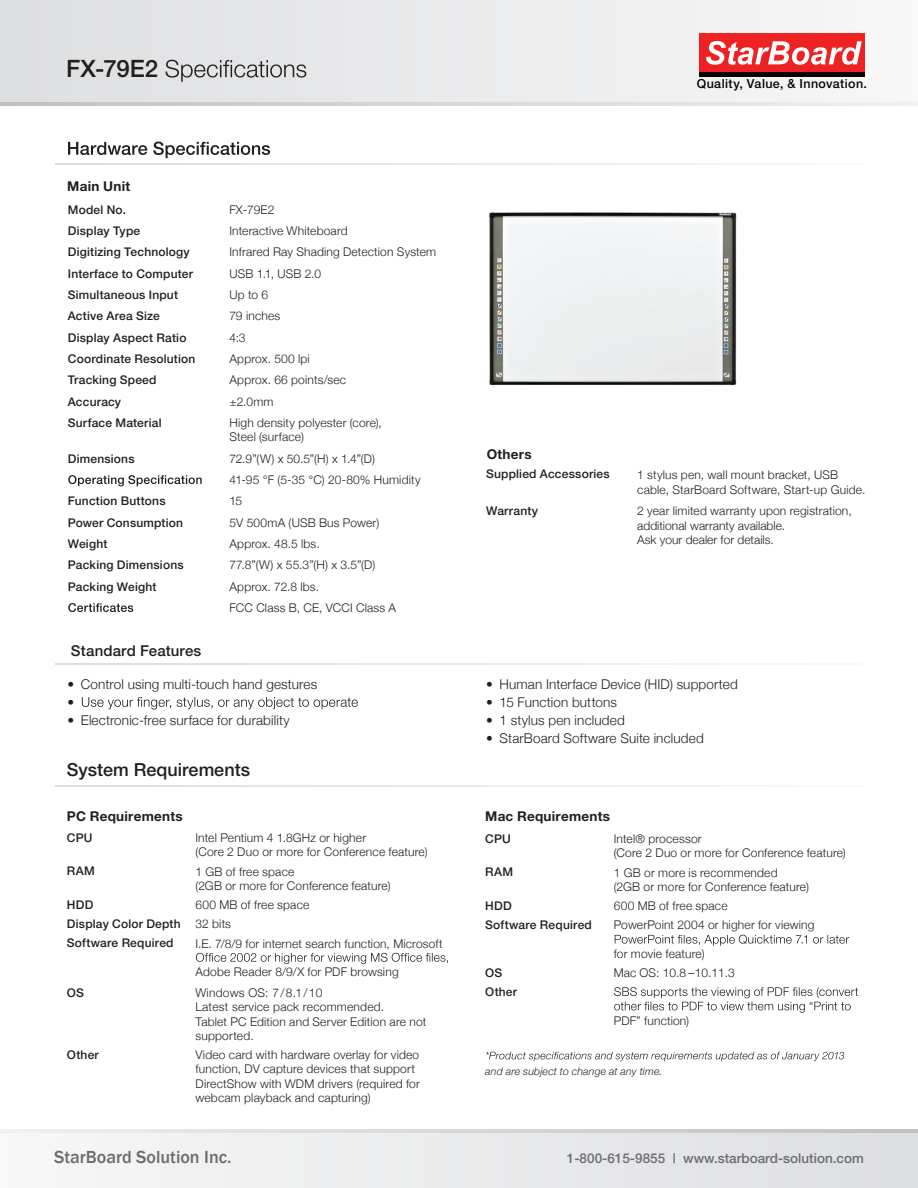
<style>
.page{position:relative;width:918px;height:1188px;background:#fff}
.page>*{position:absolute;margin:0;border:0;box-sizing:border-box;transform-origin:0 0}
.t1{font:500 24px "Helvetica Neue";letter-spacing:-.005em;color:#231f20}
.t2{font:500 18px "Franklin Gothic";color:#6c6d70}
.t3{font:500 18px "Helvetica Neue";color:#231f20}
.t4{font:500 15px "Helvetica Neue";letter-spacing:.01em;color:#231f20}
.t5{font:300 13.5px/18px "Helvetica Neue";letter-spacing:.01em;color:#231f20}
.t6{font:700 13.5px "Helvetica Neue";letter-spacing:.02em;color:#231f20}
.t7{font:500 13.5px "Helvetica Neue";color:#6c6d70}
.t8{font:500 12.45px "Helvetica Neue";letter-spacing:.03em;color:#080302}
.t9{font:300 12px/14.4px "Helvetica Neue";letter-spacing:.015em;color:#231f20}
.t10{font:500 12px/19px "Helvetica Neue";letter-spacing:.015em;color:#231f20}
.t11{font:italic 300 10.5px "Helvetica Neue";letter-spacing:.015em;color:#231f20}
.s1{font-weight:300}
</style>
<div class="page">
<div style="left:0;top:1133px;width:918px;height:55px;background:#eaebec"></div>
<svg style="left:0;top:1129px;width:918px;height:4px;background:#d7d7d9"></svg>
<div style="left:0;top:0;width:918px;height:102px;background:#eaeaeb"></div>
<svg style="left:0;top:102px;width:918px;height:4px;background:#d7d7d9"></svg>
<img style="left:489px;top:212px;width:248px;height:174px">
<svg style="left:615px;top:935px;width:234px;height:11px"></svg>
<svg style="left:614px;top:987px;width:244px;height:26px"></svg>
<svg style="left:486px;top:1052px;width:358px;height:9px"></svg>
<svg style="left:196px;top:953px;width:252px;height:11px"></svg>
<hr style="left:55px;top:163px;width:810px;height:2px;background:#dcdddf">
<hr style="left:55px;top:785px;width:810px;height:2px;background:#dcdddf">
<svg style="left:68px;top:142px;width:202px;height:16px"></svg>
<svg style="left:166px;top:60px;width:140px;height:22px"></svg>
<svg style="left:68px;top:475px;width:134px;height:11px"></svg>
<svg style="left:68px;top:603px;width:65px;height:9px"></svg>
<svg style="left:82px;top:697px;width:276px;height:12px"></svg>
<hr style="left:55px;top:663px;width:810px;height:2px;background:#dcdddf">
<div style="left:699px;top:33px;width:166px;height:39px;background:#ee2123"></div>
<div style="left:699px;top:72px;width:166px;height:5px;background:#080302"></div>
<svg style="left:706px;top:41px;width:156px;height:24px"></svg>
<svg style="left:494px;top:214px;width:15px;height:2px"></svg>
<h1 class="t1" style="left:66px;top:54px;width:94px">FX-79E2</h1>
<p class="t6" style="left:67px;top:177px;width:64px">Main Unit</p>
<p class="t10" style="left:68px;top:200px;width:60px">Model No.</p>
<p class="t9" style="left:229px;top:202px;width:46px">FX-79E2</p>
<p class="t10" style="left:68px;top:221px;width:74px">Display Type</p>
<p class="t9" style="left:229px;top:223px;width:120px">Interactive Whiteboard</p>
<p class="t10" style="left:68px;top:242px;width:123px">Digitizing Technology</p>
<p class="t9" style="left:229px;top:245px;width:208px">Infrared Ray Shading Detection System</p>
<p class="t10" style="left:68px;top:264px;width:127px">Interface to Computer</p>
<p class="t9" style="left:229px;top:266px;width:93px">USB 1.1, USB 2.0</p>
<p class="t10" style="left:68px;top:285px;width:112px">Simultaneous Input</p>
<p class="t9" style="left:229px;top:287px;width:40px">Up to 6</p>
<p class="t10" style="left:68px;top:306px;width:94px">Active Area Size</p>
<p class="t9" style="left:229px;top:309px;width:52px">79 inches</p>
<p class="t10" style="left:68px;top:328px;width:120px">Display Aspect Ratio</p>
<p class="t9" style="left:229px;top:330px;width:18px">4:3</p>
<p class="t10" style="left:68px;top:349px;width:129px">Coordinate Resolution</p>
<p class="t9" style="left:229px;top:351px;width:82px">Approx. 500 lpi</p>
<p class="t10" style="left:68px;top:370px;width:90px">Tracking Speed</p>
<p class="t9" style="left:229px;top:373px;width:118px">Approx. 66 points/sec</p>
<p class="t10" style="left:68px;top:392px;width:55px">Accuracy</p>
<p class="t9" style="left:229px;top:394px;width:46px">±2.0mm</p>
<p class="t10" style="left:68px;top:413px;width:95px">Surface Material</p>
<p class="t9" style="left:229px;top:415px;width:154px">High density polyester (core),<br>Steel (surface)</p>
<p class="t10" style="left:68px;top:449px;width:68px">Dimensions</p>
<p class="t9" style="left:229px;top:448px;width:193px;line-height:21.3px">72.9”(W) x 50.5”(H) x 1.4”(D)<br>41-95 °F (5-35 °C) 20-80% Humidity</p>
<p class="t10" style="left:68px;top:491px;width:99px">Function Buttons</p>
<p class="t9" style="left:229px;top:494px;width:14px">15</p>
<p class="t10" style="left:68px;top:513px;width:117px">Power Consumption</p>
<p class="t9" style="left:229px;top:515px;width:151px">5V 500mA (USB Bus Power)</p>
<p class="t10" style="left:68px;top:534px;width:41px">Weight</p>
<p class="t9" style="left:229px;top:536px;width:92px">Approx. 48.5 lbs.</p>
<p class="t10" style="left:68px;top:555px;width:117px">Packing Dimensions</p>
<p class="t9" style="left:229px;top:558px;width:147px">77.8”(W) x 55.3”(H) x 3.5”(D)</p>
<p class="t10" style="left:68px;top:577px;width:90px">Packing Weight</p>
<p class="t9" style="left:229px;top:576px;width:168px;line-height:21.3px">Approx. 72.8 lbs.<br>FCC Class B, CE, VCCI Class A</p>
<p class="t4" style="left:71px;top:642px;width:132px">Standard Features</p>
<p class="t5" style="left:67px;top:675px;width:251px">• Control using multi-touch hand gestures •</p>
<p class="t5" style="left:67px;top:711px;width:224px">• Electronic-free surface for durability</p>
<h2 class="t3" style="left:67px;top:759px;width:185px">System Requirements</h2>
<p class="t6" style="left:67px;top:808px;width:117px">PC Requirements</p>
<p class="t10" style="left:67px;top:828px;width:27px">CPU</p>
<p class="t9" style="left:196px;top:830px;width:234px">Intel Pentium 4 1.8GHz or higher<br>(Core 2 Duo or more for Conference feature)</p>
<p class="t10" style="left:67px;top:862px;width:29px">RAM</p>
<p class="t9" style="left:196px;top:864px;width:197px">1 GB of free space<br>(2GB or more for Conference feature)</p>
<p class="t10" style="left:67px;top:895px;width:28px">HDD</p>
<p class="t10" style="left:67px;top:895px;width:244px;text-indent:129px"><span class="s1">600 MB of free space<br></span>Display Color Depth <span class="s1">32 bits<br></span>Software Required</p>
<p class="t9" style="left:196px;top:936px;width:249px">I.E. 7/8/9 for internet search function, Microsoft</p>
<p class="t9" style="left:196px;top:964px;width:205px">Adobe Reader 8/9/X for PDF browsing</p>
<p class="t10" style="left:67px;top:983px;width:19px">OS</p>
<p class="t9" style="left:196px;top:985px;width:232px">Windows OS: 7/8.1/10<br>Latest service pack recommended.<br>Tablet PC Edition and Server Edition are not supported.</p>
<p class="t10" style="left:67px;top:1045px;width:33px">Other</p>
<p class="t9" style="left:196px;top:1048px;width:226px">Video card with hardware overlay for video function, DV capture devices that support DirectShow with WDM drivers (required for webcam playback and capturing)</p>
<p class="t8" style="left:697px;top:76px;width:172px">Quality, Value, &amp; Innovation.</p>
<p class="t6" style="left:487px;top:446px;width:47px">Others</p>
<p class="t10" style="left:486px;top:464px;width:125px">Supplied Accessories</p>
<p class="t9" style="left:637px;top:466px;width:230px;line-height:15.6px">1 stylus pen, wall mount bracket, USB cable, StarBoard Software, Start-up Guide.</p>
<p class="t10" style="left:486px;top:501px;width:53px">Warranty</p>
<p class="t9" style="left:637px;top:504px;width:216px">2 year limited warranty upon registration, additional warranty available.<br>Ask your dealer for details.</p>
<p class="t5" style="left:486px;top:675px;width:253px">• Human Interface Device (HID) supported</p>
<p class="t5" style="left:486px;top:693px;width:132px">• 15 Function buttons</p>
<p class="t5" style="left:486px;top:711px;width:140px">• 1 stylus pen included</p>
<p class="t5" style="left:486px;top:729px;width:219px">• StarBoard Software Suite included</p>
<p class="t6" style="left:485px;top:808px;width:126px">Mac Requirements</p>
<p class="t10" style="left:485px;top:829px;width:27px">CPU</p>
<p class="t9" style="left:614px;top:831px;width:234px">Intel® processor<br>(Core 2 Duo or more for Conference feature)</p>
<p class="t10" style="left:485px;top:863px;width:29px">RAM</p>
<p class="t9" style="left:614px;top:865px;width:197px">1 GB or more is recommended<br>(2GB or more for Conference feature)</p>
<p class="t10" style="left:485px;top:896px;width:28px">HDD</p>
<p class="t9" style="left:614px;top:898px;width:115px">600 MB of free space</p>
<p class="t10" style="left:485px;top:915px;width:108px">Software Required</p>
<p class="t9" style="left:614px;top:918px;width:202px">PowerPoint 2004 or higher for viewing</p>
<p class="t9" style="left:614px;top:946px;width:92px">for movie feature)</p>
<p class="t10" style="left:485px;top:963px;width:19px">OS</p>
<p class="t9" style="left:614px;top:965px;width:122px">Mac OS: 10.8 –10.11.3</p>
<p class="t10" style="left:485px;top:982px;width:33px">Other</p>
<p class="t9" style="left:614px;top:1013px;width:77px">PDF” function)</p>
<p class="t11" style="left:485px;top:1065px;width:179px">and are subject to change at any time.</p>
<h2 class="t2" style="left:54px;top:1146px;width:179px">StarBoard Solution Inc.</h2>
<p class="t7" style="left:567px;top:1150px;width:298px">1-800-615-9855 | www.starboard-solution.com</p>
</div>
